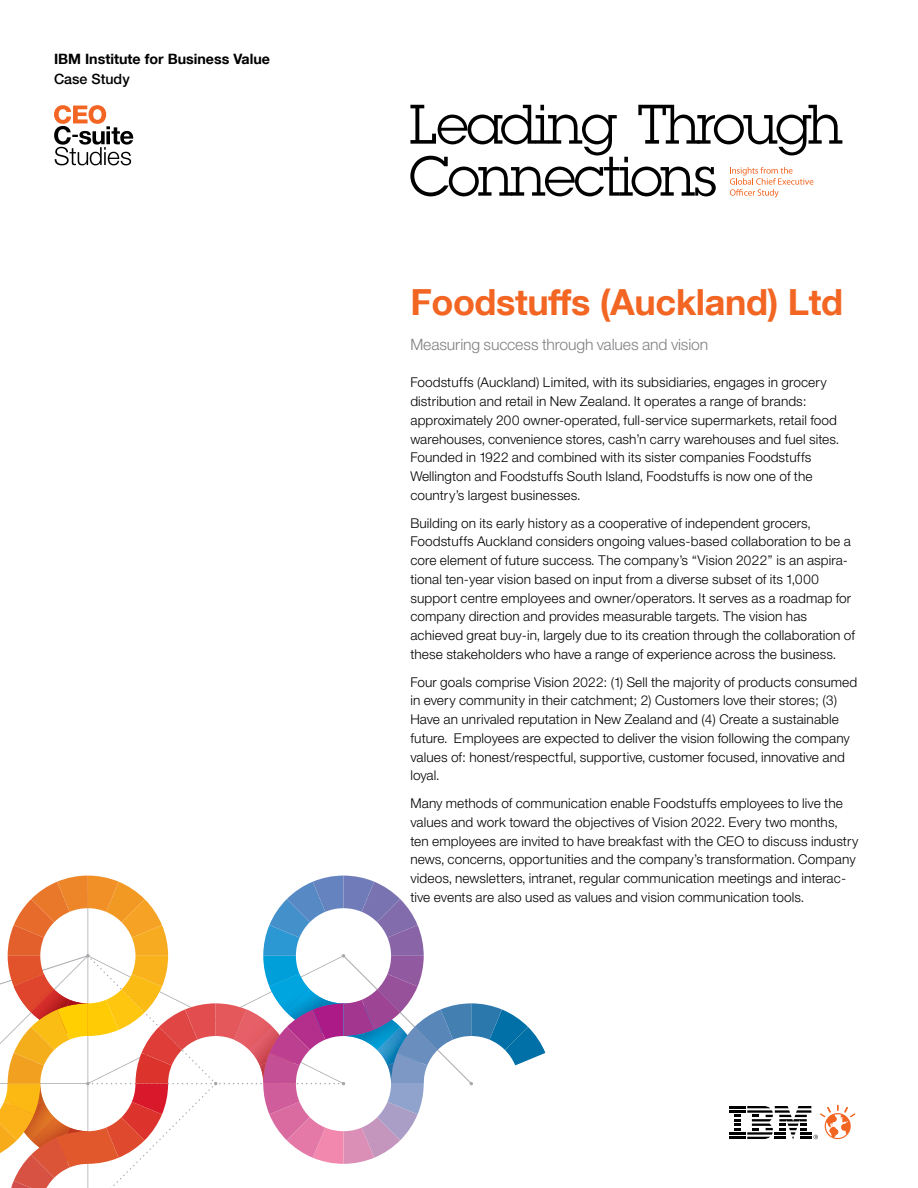
<style>
.page{position:relative;width:918px;height:1188px;background:#fff}
.page>*{position:absolute;margin:0;border:0;box-sizing:border-box;transform-origin:0 0}
.t1{font:700 36px "Helvetica Neue LT Com";letter-spacing:-.01em;color:#f26522}
.t2{font:300 15.6px "Helv Neuefor IBM";letter-spacing:-.01em;color:#807f83}
.t3{font:700 14.25px "Helvetica Neue LT Com";color:#000}
.t4{font:500 14.25px "Helvetica Neue LT Std";color:#000}
.t5{font:300 13.5px/18.8px "Helv Neuefor IBM";letter-spacing:.005em;color:#000}
</style>
<div class="page">
<svg style="left:729px;top:1105px;width:126px;height:34px"></svg>
<svg style="left:54px;top:105px;width:79px;height:60px"></svg>
<svg style="left:410px;top:105px;width:432px;height:93px"></svg>
<svg style="left:0;top:876px;width:545px;height:312px"></svg>
<p class="t3" style="left:54px;top:50px;width:218px">IBM Institute for Business Value</p>
<p class="t4" style="left:54px;top:70px;width:77px">Case Study</p>
<h1 class="t1" style="left:410px;top:280px;width:434px">Foodstuffs (Auckland) Ltd</h1>
<p class="t2" style="left:410px;top:334px;width:299px">Measuring success through values and vision</p>
<p class="t5" style="left:410px;top:373px;width:430px">Foodstuffs (Auckland) Limited, with its subsidiaries, engages in grocery distribution and retail in New Zealand. It operates a range of brands: approximately 200 owner-operated, full-service supermarkets, retail food warehouses, convenience stores, cash’n carry warehouses and fuel sites.<br>Founded in 1922 and combined with its sister companies Foodstuffs Wellington and Foodstuffs South Island, Foodstuffs is now one of the country’s largest businesses.</p>
<p class="t5" style="left:410px;top:513px;width:446px">Building on its early history as a cooperative of independent grocers, Foodstuffs Auckland considers ongoing values-based collaboration to be a core element of future success. The company’s “Vision 2022” is an aspira&shy;tional ten-year vision based on input from a diverse subset of its 1,000 support centre employees and owner/operators. It serves as a roadmap for company direction and provides measurable targets. The vision has achieved great buy-in, largely due to its creation through the collaboration of these stakeholders who have a range of experience across the business.</p>
<p class="t5" style="left:410px;top:672px;width:449px">Four goals comprise Vision 2022: (1) Sell the majority of products consumed in every community in their catchment; 2) Customers love their stores; (3)<br>Have an unrivaled reputation in New Zealand and (4) Create a sustainable future. Employees are expected to deliver the vision following the company values of: honest/respectful, supportive, customer focused, innovative and loyal.</p>
<p class="t5" style="left:410px;top:794px;width:450px">Many methods of communication enable Foodstuffs employees to live the values and work toward the objectives of Vision 2022. Every two months, ten employees are invited to have breakfast with the CEO to discuss industry news, concerns, opportunities and the company’s transformation. Company videos, newsletters, intranet, regular communication meetings and interac&shy;tive events are also used as values and vision communication tools.</p>
</div>
